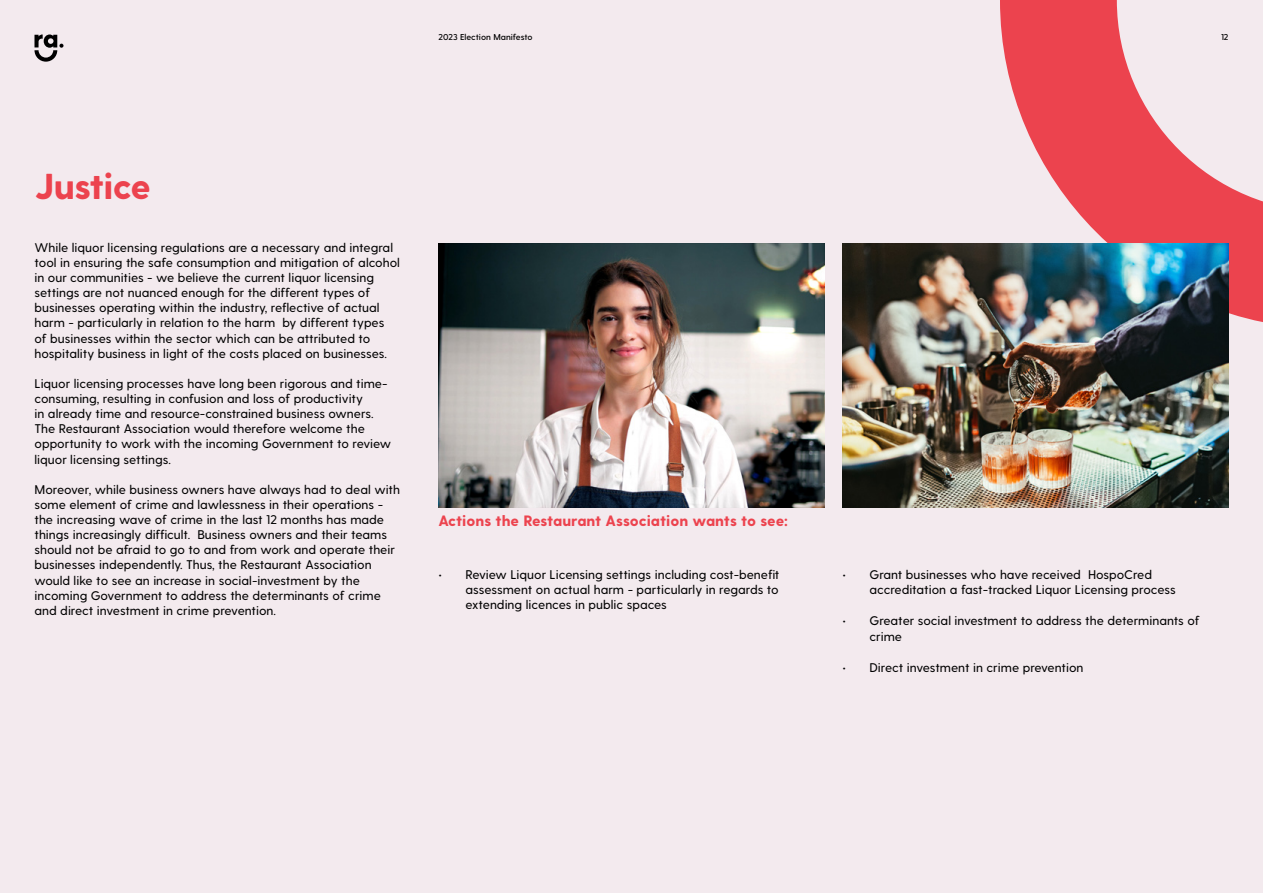
<style>
.page{position:relative;width:1263px;height:893px;background:#f3eaee}
.page>*{position:absolute;margin:0;border:0;box-sizing:border-box;transform-origin:0 0}
.New_Heading{font:800 36px "Greycliff CF";letter-spacing:-.02em;color:#ec434e}
.t1{font:800 15px "Greycliff CF";color:#ec434e}
.t2{font:500 12.6px/15.1px "Greycliff CF";color:#000}
.t3{font:600 8.55px "Greycliff CF";color:#000}
</style>
<div class="page">
<svg style="left:1000px;top:0;width:263px;height:322px;fill:#ec434e"></svg>
<img style="left:438px;top:243px;width:386px;height:264px">
<img style="left:842px;top:243px;width:387px;height:264px">
<svg style="left:35px;top:35px;width:29px;height:27px"></svg>
<p class="t3" style="left:438px;top:32px;width:96px">2023 Election Manifesto</p>
<p class="t3" style="left:1221px;top:32px;width:9px">12</p>
<p class="New_Heading" style="left:35px;top:164px;width:118px">Justice</p>
<p class="t2" style="left:34px;top:240px;width:367px">While liquor licensing regulations are a necessary and integral tool in ensuring the safe consumption and mitigation of alcohol in our communities - we believe the current liquor licensing settings are not nuanced enough for the different types of businesses operating within the industry, reflective of actual harm - particularly in relation to the harm by different types<br>of businesses within the sector which can be attributed to hospitality business in light of the costs placed on businesses.</p>
<p class="t2" style="left:34px;top:376px;width:358px">Liquor licensing processes have long been rigorous and time&shy;consuming, resulting in confusion and loss of productivity<br>in already time and resource-constrained business owners.<br>The Restaurant Association would therefore welcome the opportunity to work with the incoming Government to review liquor licensing settings.</p>
<p class="t2" style="left:34px;top:482px;width:367px">Moreover, while business owners have always had to deal with some element of crime and lawlessness in their operations - the increasing wave of crime in the last 12 months has made things increasingly difficult. Business owners and their teams should not be afraid to go to and from work and operate their businesses independently. Thus, the Restaurant Association would like to see an increase in social-investment by the incoming Government to address the determinants of crime and direct investment in crime prevention.</p>
<p class="t1" style="left:438px;top:511px;width:351px">Actions the Restaurant Association wants to see:</p>
<p class="t2" style="left:465px;top:567px;width:315px;text-align:justify;text-indent:-27px">• Review Liquor Licensing settings including cost-benefit assessment on actual harm - particularly in regards to extending licences in public spaces</p>
<p class="t2" style="left:869px;top:567px;width:308px;text-indent:-27px">• Grant businesses who have received HospoCred accreditation a fast-tracked Liquor Licensing process</p>
<p class="t2" style="left:869px;top:614px;width:332px;text-indent:-27px">• Greater social investment to address the determinants of crime</p>
<p class="t2" style="left:842px;top:660px;width:242px">• Direct investment in crime prevention</p>
</div>
